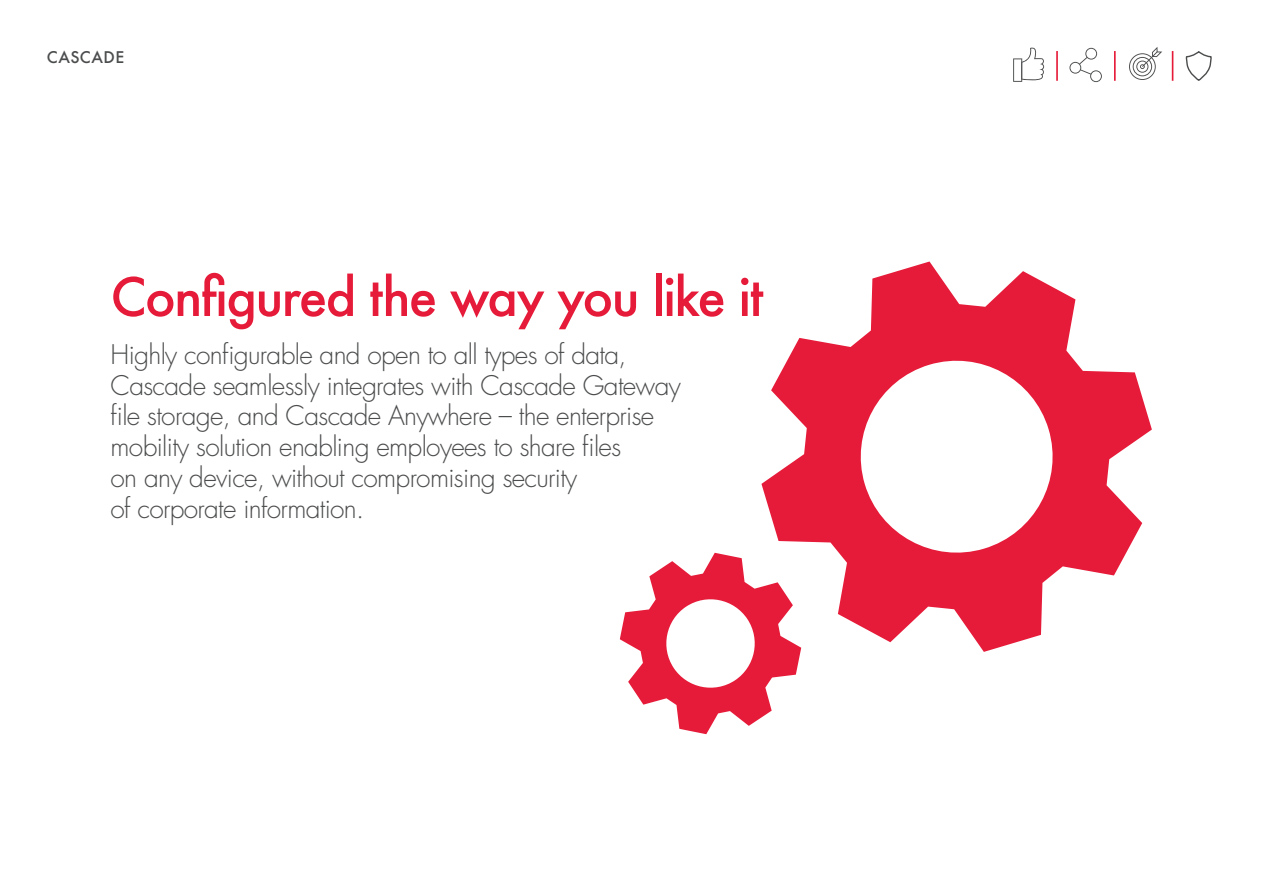
<style>
.page{position:relative;width:1263px;height:893px;background:#fff}
.page>*{position:absolute;margin:0;border:0;box-sizing:border-box;transform-origin:0 0}
.c-Stack_-_H3{font:500 51.45px "Futura";letter-spacing:-.035em;color:#e61b39}
.c-Stack_-_H3-2{font:300 26.25px/30.9px "Futura";letter-spacing:-.025em;color:#4b4c4d}
.c-Stack_-_H3-3{font:500 15.6px "Futura";letter-spacing:.025em;color:#4b4c4d}
</style>
<div class="page">
<svg style="left:761px;top:261px;width:391px;height:391px"></svg>
<svg style="left:620px;top:553px;width:181px;height:181px"></svg>
<hr style="left:1172px;top:51px;width:1px;height:30px;background:#e61b39">
<hr style="left:1114px;top:51px;width:2px;height:30px;background:#e61b39">
<hr style="left:1056px;top:51px;width:2px;height:30px;background:#e61b39">
<svg style="left:1129px;top:47px;width:33px;height:33px"></svg>
<svg style="left:1013px;top:47px;width:31px;height:35px"></svg>
<svg style="left:1069px;top:48px;width:33px;height:34px"></svg>
<svg style="left:1185px;top:51px;width:27px;height:30px"></svg>
<p class="c-Stack_-_H3-3" style="left:47px;top:47px;width:79px">CASCADE</p>
<p class="c-Stack_-_H3" style="left:111px;top:262px;width:654px">Configured the way you like it</p>
<p class="c-Stack_-_H3-2" style="left:111px;top:339px;width:572px">Highly configurable and open to all types of data, Cascade seamlessly integrates with Cascade Gateway file storage, and Cascade Anywhere – the enterprise mobility solution enabling employees to share files<br>on any device, without compromising security<br>of corporate information.</p>
</div>
